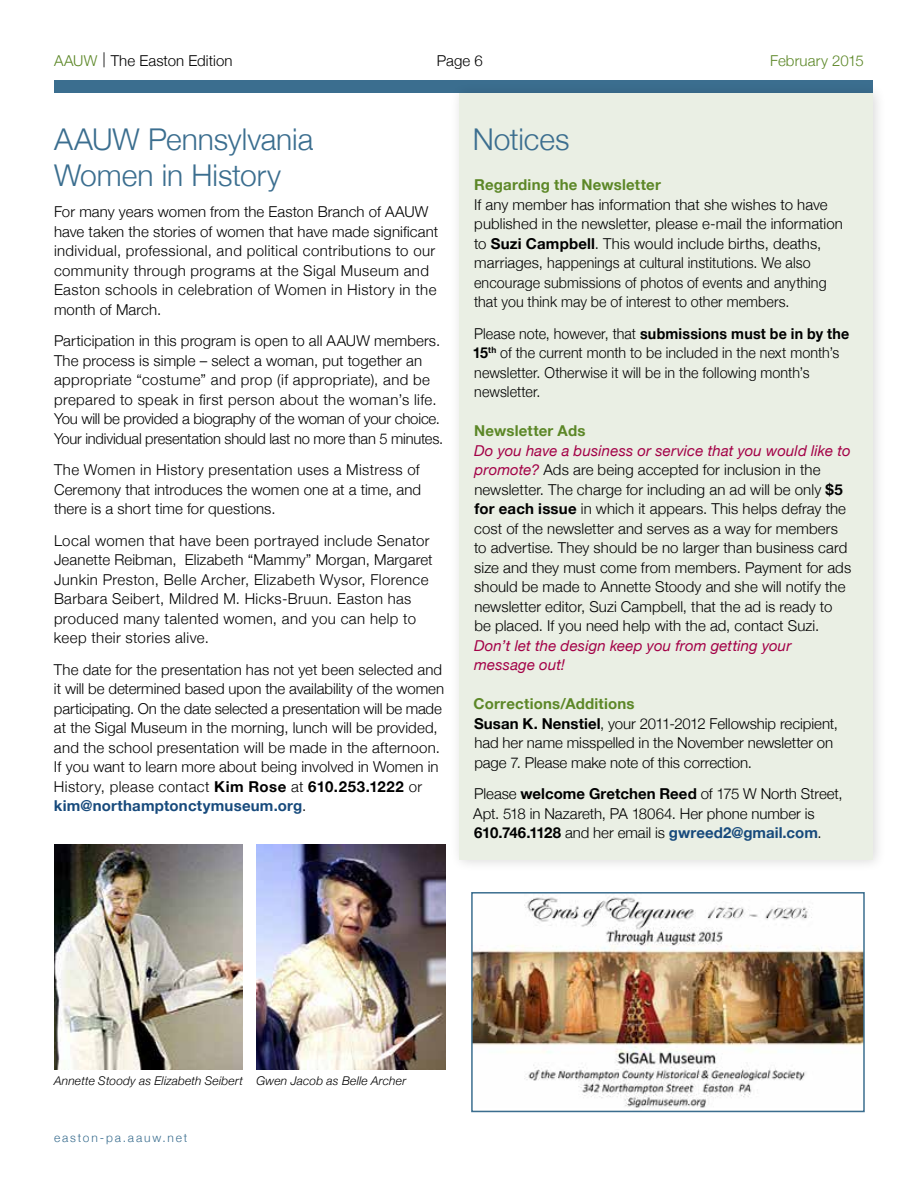
<style>
.page{position:relative;width:918px;height:1188px;background:#fff}
.page>*{position:absolute;margin:0;border:0;box-sizing:border-box;transform-origin:0 0}
.Heading{font:300 30px/36px "Helvetica Neue";letter-spacing:-.005em;color:#3b6e8f}
.Body_Copy{font:300 15px/19.5px "Helvetica Neue";letter-spacing:.01em;color:#000}
.Body_Copy-2{font:300 15px/19.5px "Helvetica Neue";letter-spacing:.01em;color:#000;scale:.95 1}
.Sidebar_Heading{font:700 15px "Helvetica Neue";letter-spacing:.015em;color:#5c8727}
.Heading-2{font:300 15px "Helvetica Neue";letter-spacing:.01em;color:#000}
.Heading-3{font:300 15px "Helvetica Neue";letter-spacing:.01em;color:#5c8727}
.Chart_Copy{font:300 15px "Helvetica Neue";color:#000}
.t1{font:italic 300 12px "Helvetica Neue";letter-spacing:.015em;color:#000}
.Heading-4{font:300 12px "Helvetica Neue";letter-spacing:.155em;color:#3b6e8f}
.s1{color:#5c8727}
.s2{font-weight:700}
.s3{font-weight:700;color:#174a7c}
.s4{font-weight:400;font-style:italic;color:#a30046}
.s5{font-weight:700;color:#5c8727}
</style>
<div class="page">
<div style="left:54px;top:81px;width:819px;height:12px;background:#3b6e8f"></div>
<div style="left:450px;top:83px;width:436px;height:789px;background:#000;opacity:.15"></div>
<div style="left:460px;top:93px;width:413px;height:767px;background:#eaefe4"></div>
<img style="left:54px;top:844px;width:189px;height:226px">
<img style="left:256px;top:844px;width:190px;height:226px">
<img style="left:471px;top:892px;width:394px;height:221px">
<p class="Heading-2" style="left:54px;top:51px;width:180px"><span class="s1">AAUW</span> | The Easton Edition</p>
<p class="Chart_Copy" style="left:437px;top:52px;width:47px">Page 6</p>
<p class="Heading-3" style="left:770px;top:51px;width:95px">February 2015</p>
<p class="Heading" style="left:54px;top:121px;width:261px">AAUW Pennsylvania<br>Women in History</p>
<p class="Body_Copy" style="left:54px;top:202px;width:386px">For many years women from the Easton Branch of AAUW have taken the stories of women that have made significant individual, professional, and political contributions to our community through programs at the Sigal Museum and Easton schools in celebration of Women in History in the month of March.</p>
<p class="Body_Copy" style="left:54px;top:331px;width:391px">Participation in this program is open to all AAUW members.<br>The process is simple – select a woman, put together an appropriate “costume” and prop (if appropriate), and be prepared to speak in first person about the woman’s life.<br>You will be provided a biography of the woman of your choice.<br>Your individual presentation should last no more than 5 minutes.</p>
<p class="Body_Copy" style="left:54px;top:460px;width:369px;text-align:justify">The Women in History presentation uses a Mistress of Ceremony that introduces the women one at a time, and there is a short time for questions.</p>
<p class="Body_Copy" style="left:54px;top:531px;width:380px">Local women that have been portrayed include Senator Jeanette Reibman, Elizabeth “Mammy” Morgan, Margaret Junkin Preston, Belle Archer, Elizabeth Wysor, Florence Barbara Seibert, Mildred M. Hicks-Bruun. Easton has produced many talented women, and you can help to keep their stories alive.</p>
<p class="Body_Copy" style="left:54px;top:660px;width:392px">The date for the presentation has not yet been selected and it will be determined based upon the availability of the women participating. On the date selected a presentation will be made at the Sigal Museum in the morning, lunch will be provided, and the school presentation will be made in the afternoon.<br>If you want to learn more about being involved in Women in History, please contact <span class="s2">Kim Rose</span> at <span class="s2">610.253.1222</span> or <span class="s3">kim@northamptonctymuseum.org</span>.</p>
<p class="Heading" style="left:473px;top:120px;width:98px">Notices</p>
<p class="Sidebar_Heading" style="left:474px;top:175px;width:188px">Regarding the Newsletter</p>
<p class="Body_Copy" style="left:474px;top:194px;width:370px">If any member has information that she wishes to have published in the newsletter, please e-mail the information to <span class="s2">Suzi Campbell</span>. This would include births, deaths, marriages, happenings at cultural institutions. We also encourage submissions of photos of events and anything that you think may be of interest to other members.</p>
<p class="Body_Copy-2" style="left:473px;top:323px;width:398px">Please note, however, that <span class="s2">submissions must be in by the 15</span><sup>th</sup> of the current month to be included in the next month’s newsletter. Otherwise it will be in the following month’s newsletter.</p>
<p class="Sidebar_Heading" style="left:474px;top:421px;width:113px">Newsletter Ads</p>
<p class="Body_Copy" style="left:474px;top:440px;width:379px"><span class="s4">Do you have a business or service that you would like to promote?</span> Ads are being accepted for inclusion in the newsletter. The charge for including an ad will be only <span class="s2">$5 for each issue</span> in which it appears. This helps defray the cost of the newsletter and serves as a way for members to advertise. They should be no larger than business card size and they must come from members. Payment for ads should be made to Annette Stoody and she will notify the newsletter editor, Suzi Campbell, that the ad is ready to be placed. If you need help with the ad, contact Suzi.<br><span class="s4">Don’t let the design keep you from getting your message out!</span></p>
<p class="Body_Copy" style="left:474px;top:694px;width:366px"><span class="s5">Corrections/Additions<br></span><span class="s2">Susan K. Nenstiel</span>, your 2011-2012 Fellowship recipient, had her name misspelled in the November newsletter on page 7. Please make note of this correction.</p>
<p class="Body_Copy" style="left:473px;top:784px;width:371px">Please <span class="s2">welcome Gretchen Reed</span> of 175 W North Street,<br>Apt. 518 in Nazareth, PA 18064. Her phone number is<br><span class="s2">610.746.1128</span> and her email is <span class="s3">gwreed2@gmail.com</span>.</p>
<p class="t1" style="left:54px;top:1074px;width:191px">Annette Stoody as Elizabeth Seibert</p>
<p class="t1" style="left:256px;top:1074px;width:151px">Gwen Jacob as Belle Archer</p>
<p class="Heading-4" style="left:54px;top:1131px;width:135px">easton-pa.aauw.net</p>
</div>
